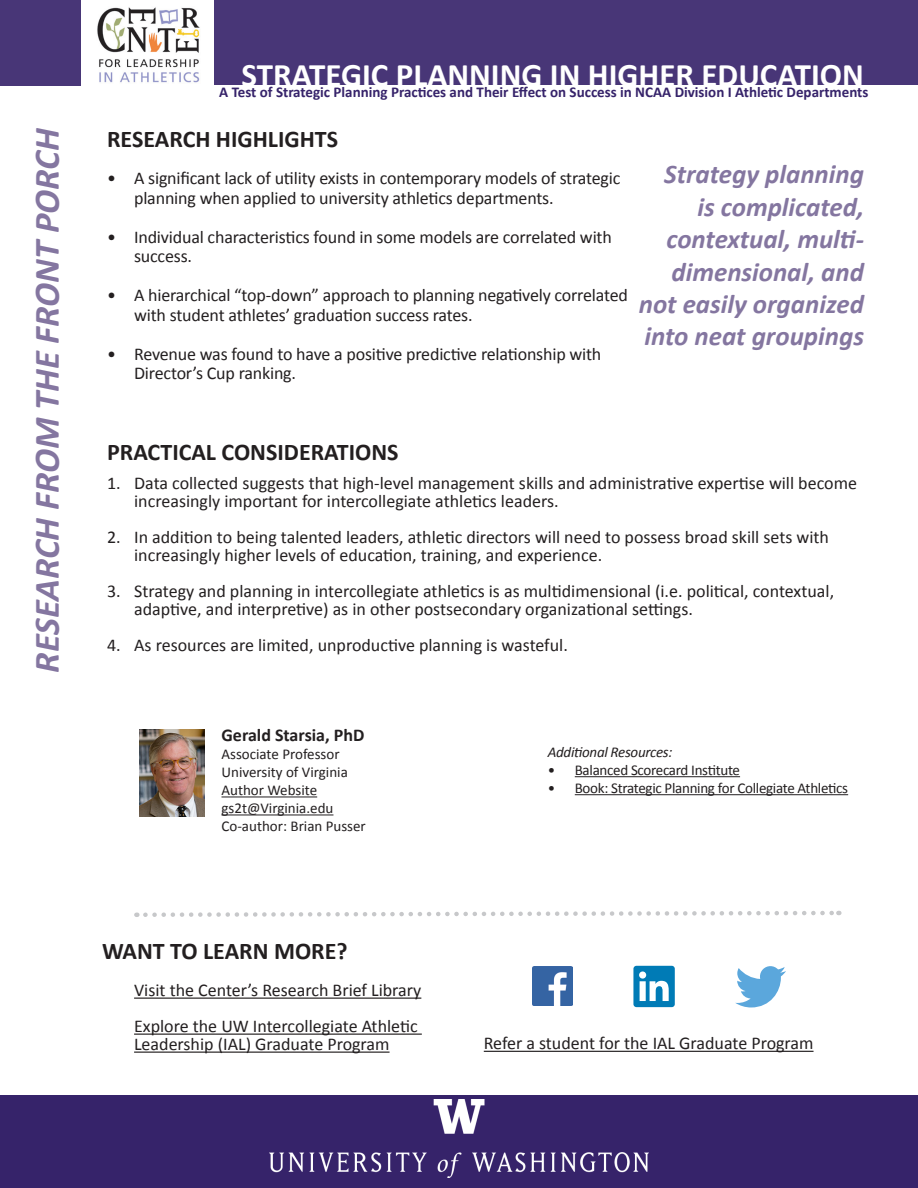
<style>
.page{position:relative;width:918px;height:1188px;background:#fff}
.page>*{position:absolute;margin:0;border:0;box-sizing:border-box;transform-origin:0 0}
.Section_Heading_for{font:italic 700 36px "Calibri";letter-spacing:-.005em;color:#8476a0}
.Section_Heading_for-2{font:700 33px "Calibri";color:#fff}
.t1{font:italic 700 27px/32.4px "Calibri";color:#8476a0;text-align:right}
.t2{font:700 24px "Calibri";color:#231f20}
.t3{font:18px/18px "Calibri";letter-spacing:-.005em;color:#231f20}
.t4{font:700 18px "Calibri";color:#231f20}
.t5{font:15px "Calibri";letter-spacing:-.01em;color:#231f20}
.Section_Heading_for-3{font:700 15px "Calibri";color:#36236a}
.t6{font:italic 15px "Calibri";letter-spacing:-.02em;color:#231f20}
</style>
<div class="page">
<div style="left:214px;top:0;width:704px;height:86px;background:#483677"></div>
<div style="left:0;top:1095px;width:918px;height:93px;background:#36236a"></div>
<img style="left:140px;top:729px;width:65px;height:87px">
<hr style="left:222px;top:796px;width:95px;height:1px;background:#231f20">
<hr style="left:222px;top:814px;width:111px;height:1px;background:#231f20">
<hr style="left:575px;top:776px;width:165px;height:1px;background:#231f20">
<hr style="left:575px;top:794px;width:273px;height:1px;background:#231f20">
<img style="left:269px;top:1100px;width:380px;height:78px">
<img style="left:97px;top:7px;width:103px;height:76px">
<div style="left:0;top:0;width:81px;height:86px;background:#483677"></div>
<hr style="left:134px;top:998px;width:287px;height:1px;background:#231f20">
<hr style="left:134px;top:1034px;width:288px;height:1px;background:#231f20">
<hr style="left:134px;top:1052px;width:256px;height:1px;background:#231f20">
<svg style="left:136px;top:910px;width:703px;height:7px"></svg>
<div style="left:633px;top:966px;width:42px;height:41px;background:#007bb6;border-radius:3px"></div>
<svg style="left:639px;top:971px;width:30px;height:30px"></svg>
<svg style="left:735px;top:966px;width:51px;height:41px"></svg>
<img style="left:533px;top:966px;width:39px;height:40px">
<hr style="left:484px;top:1051px;width:330px;height:1px;background:#231f20">
<p class="Section_Heading_for" style="left:25px;top:673px;width:546px;rotate:-90deg">RESEARCH FROM THE FRONT PORCH</p>
<p class="Section_Heading_for-2" style="left:242px;top:54px;width:624px">STRATEGIC PLANNING IN HIGHER EDUCATION</p>
<p class="Section_Heading_for-3" style="left:219px;top:83px;width:651px">A Test of Strategic Planning Practices and Their Effect on Success in NCAA Division I Athletic Departments</p>
<p class="t2" style="left:107px;top:124px;width:232px">RESEARCH HIGHLIGHTS</p>
<p class="t3" style="left:134px;top:168px;width:488px;line-height:19.5px;text-indent:-27px">• A significant lack of utility exists in contemporary models of strategic planning when applied to university athletics departments.</p>
<p class="t3" style="left:134px;top:226px;width:479px;line-height:19.5px;text-indent:-27px">• Individual characteristics found in some models are correlated with success.</p>
<p class="t3" style="left:134px;top:285px;width:495px;line-height:19.5px;text-indent:-27px">• A hierarchical “top-down” approach to planning negatively correlated with student athletes’ graduation success rates.</p>
<p class="t3" style="left:134px;top:343px;width:469px;line-height:19.5px;text-indent:-27px">• Revenue was found to have a positive predictive relationship with<br>Director’s Cup ranking.</p>
<p class="t1" style="left:639px;top:157px;width:227px">Strategy planning<br>is complicated, contextual, multi&shy;dimensional, and not easily organized into neat groupings</p>
<p class="t2" style="left:107px;top:437px;width:293px">PRACTICAL CONSIDERATIONS</p>
<p class="t3" style="left:134px;top:473px;width:724px;text-indent:-27px">1. Data collected suggests that high-level management skills and administrative expertise will become increasingly important for intercollegiate athletics leaders.</p>
<p class="t3" style="left:134px;top:527px;width:696px;text-indent:-27px">2. In addition to being talented leaders, athletic directors will need to possess broad skill sets with increasingly higher levels of education, training, and experience.</p>
<p class="t3" style="left:134px;top:581px;width:701px;text-indent:-27px">3. Strategy and planning in intercollegiate athletics is as multidimensional (i.e. political, contextual, adaptive, and interpretive) as in other postsecondary organizational settings.</p>
<p class="t3" style="left:107px;top:635px;width:462px">4. As resources are limited, unproductive planning is wasteful.</p>
<p class="t4" style="left:222px;top:724px;width:145px">Gerald Starsia, PhD</p>
<p class="t5" style="left:222px;top:745px;width:120px">Associate Professor</p>
<p class="t5" style="left:222px;top:763px;width:128px">University of Virginia</p>
<p class="t5" style="left:222px;top:781px;width:97px">Author Website</p>
<p class="t5" style="left:222px;top:799px;width:113px">gs2t@Virginia.edu</p>
<p class="t5" style="left:222px;top:817px;width:146px">Co-author: Brian Pusser</p>
<p class="t6" style="left:548px;top:743px;width:126px">Additional Resources:</p>
<p class="t5" style="left:548px;top:761px;width:194px">• Balanced Scorecard Institute</p>
<p class="t5" style="left:548px;top:779px;width:302px">• Book: Strategic Planning for Collegiate Athletics</p>
<p class="t2" style="left:102px;top:937px;width:247px">WANT TO LEARN MORE?</p>
<p class="t3" style="left:134px;top:980px;width:289px">Visit the Center’s Research Brief Library</p>
<p class="t3" style="left:134px;top:1016px;width:285px">Explore the UW Intercollegiate Athletic<br>Leadership (IAL) Graduate Program</p>
<p class="t3" style="left:484px;top:1033px;width:331px">Refer a student for the IAL Graduate Program</p>
</div>
